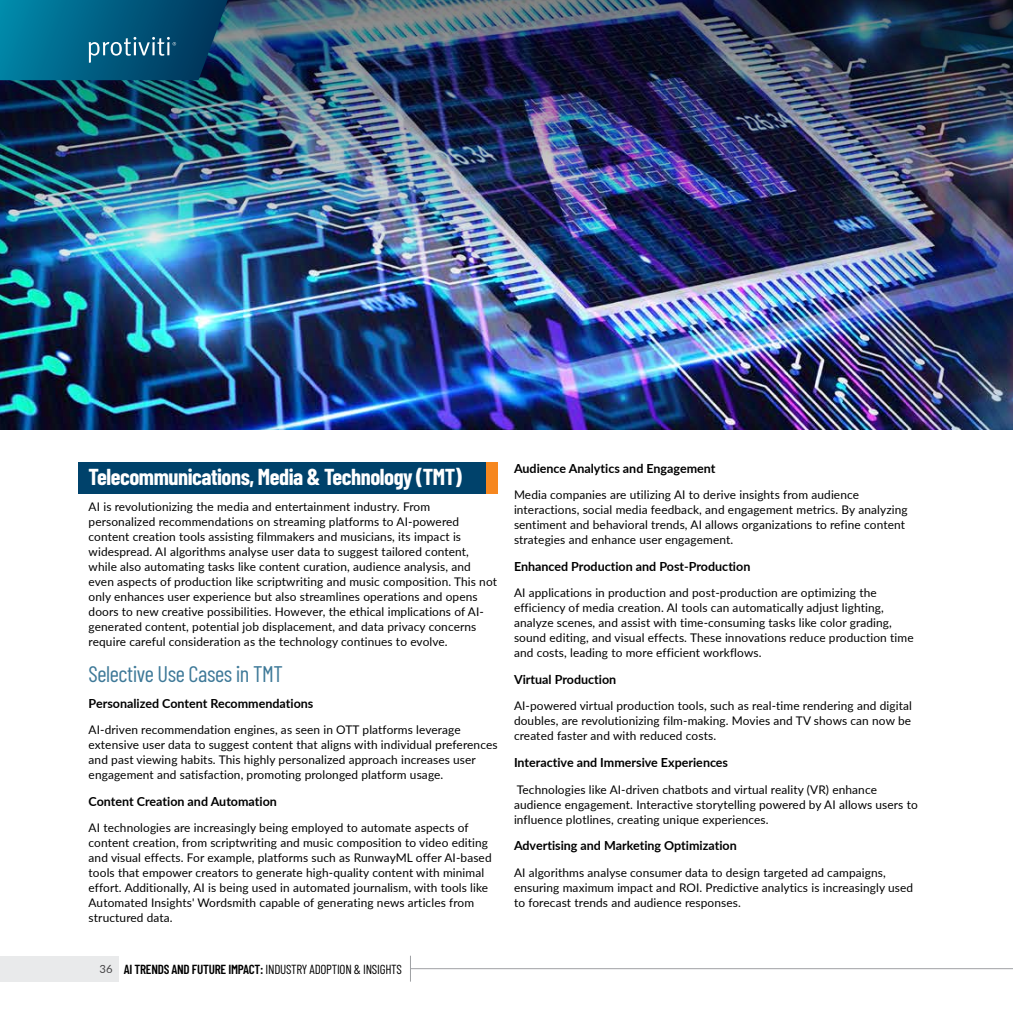
<style>
.page{position:relative;width:1013px;height:1013px;background:#fff}
.page>*{position:absolute;margin:0;border:0;box-sizing:border-box;transform-origin:0 0}
.t1{font:700 22.5px "Barlow Condensed";letter-spacing:-.02em;color:#fff}
.t2{font:22.5px "Barlow Condensed";letter-spacing:-.02em;color:#3e7998}
.t3{font:13.12px "Barlow Condensed";letter-spacing:-.02em;color:#000}
.t4{font:700 12.5px "Lato";color:#000}
.t5{font:11.88px/15px "Lato";letter-spacing:.01em;color:#000}
.s1{font-family:"Lato";font-size:11.25px;color:#464547}
.s2{font-weight:600}
</style>
<div class="page">
<div style="left:0;top:955px;width:118px;height:26px;background:#e9eaeb"></div>
<hr style="left:410px;top:968px;width:602px;height:1px;background:#9fa1a4">
<svg style="left:410px;top:955px;width:1px;height:26px"></svg>
<div style="left:78px;top:462px;width:412px;height:32px;background:#00426b"></div>
<img style="left:0;top:312px;width:851px;height:117px">
<div style="left:486px;top:462px;width:11px;height:32px;background:#f6871f"></div>
<img style="left:0;top:0;width:851px;height:312px">
<img style="left:851px;top:0;width:161px;height:429px">
<svg style="left:0;top:0;width:234px;height:80px"></svg>
<h1 class="t1" style="left:89px;top:461px;width:375px">Telecommunications, Media &amp; Technology (TMT)</h1>
<p class="t5" style="left:89px;top:498px;width:410px">AI is revolutionizing the media and entertainment industry. From personalized recommendations on streaming platforms to AI-powered content creation tools assisting filmmakers and musicians, its impact is widespread. AI algorithms analyse user data to suggest tailored content, while also automating tasks like content curation, audience analysis, and even aspects of production like scriptwriting and music composition. This not only enhances user experience but also streamlines operations and opens doors to new creative possibilities. However, the ethical implications of AI&shy;generated content, potential job displacement, and data privacy concerns require careful consideration as the technology continues to evolve.</p>
<h1 class="t2" style="left:89px;top:657px;width:196px">Selective Use Cases in TMT</h1>
<p class="t4" style="left:89px;top:694px;width:226px">Personalized Content Recommendations</p>
<p class="t5" style="left:89px;top:721px;width:410px">AI-driven recommendation engines, as seen in OTT platforms leverage extensive user data to suggest content that aligns with individual preferences and past viewing habits. This highly personalized approach increases user engagement and satisfaction, promoting prolonged platform usage.</p>
<p class="t4" style="left:89px;top:792px;width:190px">Content Creation and Automation</p>
<p class="t5" style="left:89px;top:820px;width:404px">AI technologies are increasingly being employed to automate aspects of content creation, from scriptwriting and music composition to video editing and visual effects. For example, platforms such as RunwayML offer AI-based tools that empower creators to generate high-quality content with minimal effort. Additionally, AI is being used in automated journalism, with tools like Automated Insights' Wordsmith capable of generating news articles from structured data.</p>
<p class="t4" style="left:514px;top:459px;width:203px">Audience Analytics and Engagement</p>
<p class="t5" style="left:514px;top:486px;width:395px">Media companies are utilizing AI to derive insights from audience interactions, social media feedback, and engagement metrics. By analyzing sentiment and behavioral trends, AI allows organizations to refine content strategies and enhance user engagement.</p>
<p class="t4" style="left:514px;top:557px;width:238px">Enhanced Production and Post-Production</p>
<p class="t5" style="left:514px;top:585px;width:401px">AI applications in production and post-production are optimizing the efficiency of media creation. AI tools can automatically adjust lighting, analyze scenes, and assist with time-consuming tasks like color grading, sound editing, and visual effects. These innovations reduce production time and costs, leading to more efficient workflows.</p>
<p class="t4" style="left:514px;top:670px;width:104px">Virtual Production</p>
<p class="t5" style="left:514px;top:698px;width:399px;text-align:justify">AI-powered virtual production tools, such as real-time rendering and digital doubles, are revolutionizing film-making. Movies and TV shows can now be created faster and with reduced costs.</p>
<p class="t4" style="left:514px;top:753px;width:216px">Interactive and Immersive Experiences</p>
<p class="t5" style="left:514px;top:781px;width:405px">Technologies like AI-driven chatbots and virtual reality (VR) enhance audience engagement. Interactive storytelling powered by AI allows users to influence plotlines, creating unique experiences.</p>
<p class="t4" style="left:514px;top:836px;width:224px">Advertising and Marketing Optimization</p>
<p class="t5" style="left:514px;top:864px;width:401px">AI algorithms analyse consumer data to design targeted ad campaigns, ensuring maximum impact and ROI. Predictive analytics is increasingly used to forecast trends and audience responses.</p>
<p class="t3" style="left:99px;top:959px;width:304px"><span class="s1">36</span> <span class="s2">AI TRENDS AND FUTURE IMPACT:</span> INDUSTRY ADOPTION &amp; INSIGHTS</p>
</div>
